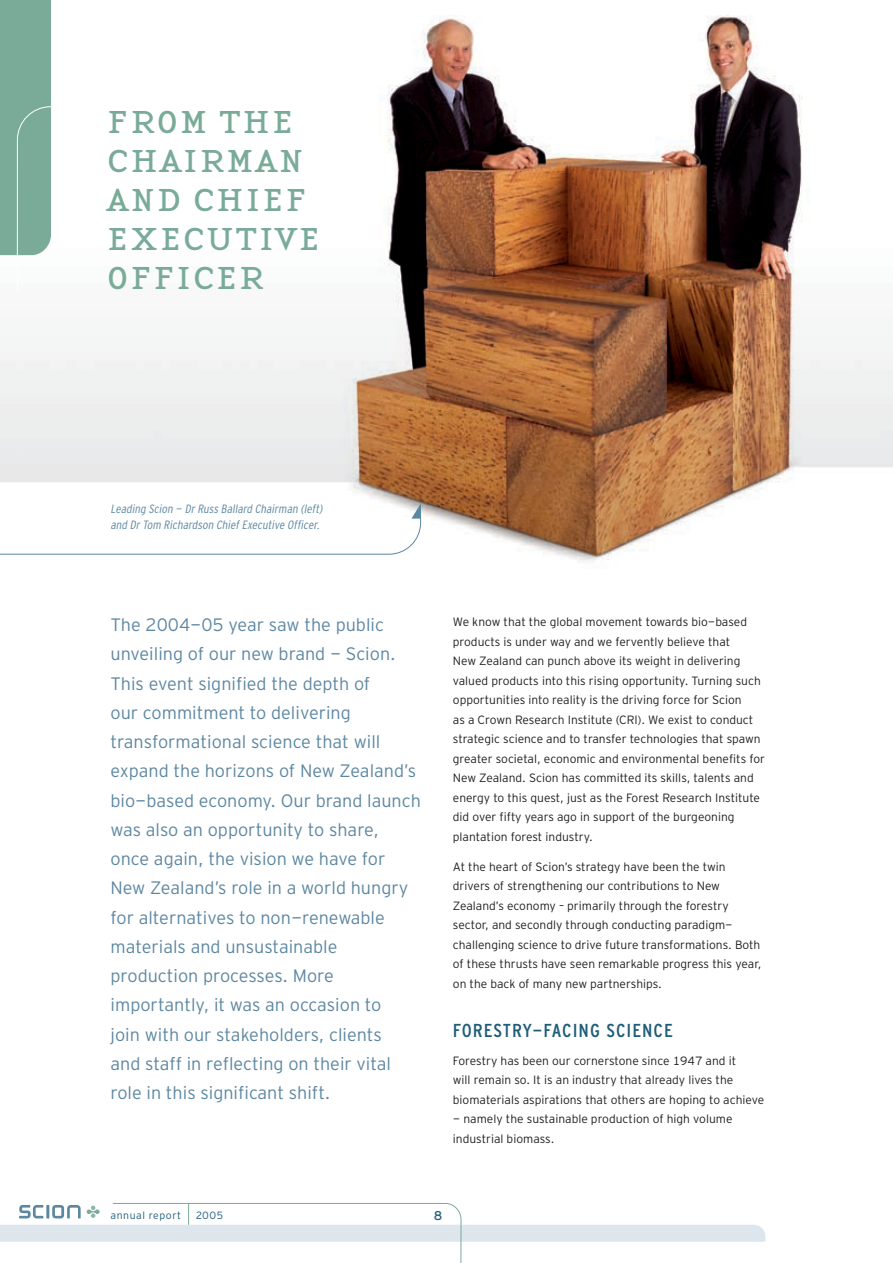
<style>
.page{position:relative;width:893px;height:1263px;background:#fff}
.page>*{position:absolute;margin:0;border:0;box-sizing:border-box;transform-origin:0 0}
.t1{font:33px/39px "Base Twelve Serif";color:#79ab98;scale:1.2 1}
.t2{font:condensed 18.75px "Interstate Tab";letter-spacing:.05em;color:#1e5d79;scale:1.05 1}
.t3{font:300 18px/29.2px "Interstate Tab";color:#5d87a1}
.t4{font:300 12px/19.5px "Interstate Tab";color:#231f20}
.t5{font:italic 300 condensed 12px/16.5px "Interstate Tab";color:#5d87a1;scale:1.05 1}
.t6{font:300 10.5px "Interstate";letter-spacing:.05em;color:#1e5d79}
</style>
<div class="page">
<img style="left:0;top:15px;width:893px;height:547px">
<svg style="left:0;top:503px;width:421px;height:52px"></svg>
<svg style="left:0;top:0;width:62px;height:292px"></svg>
<svg style="left:0;top:1203px;width:765px;height:60px"></svg>
<h1 class="t1" style="left:106px;top:101px;width:180px">FROM THE<br>CHAIRMAN<br>AND CHIEF<br>EXECUTIVE<br>OFFICER</h1>
<p class="t5" style="left:111px;top:500px;width:206px">Leading Scion - DrRuss Ballard Chairman (left) and DrTom Richardson ChiefExecutive Officer.</p>
<p class="t3" style="left:111px;top:610px;width:312px">The 2004-05 year saw the public unveiling of our new brand - Scion.<br>This event signified the depth of<br>our commitment to delivering transformational science that will expand the horizons of New Zealand’s bio-based economy. Our brand launch was also an opportunity to share, once again, the vision we have for New Zealand’s role in a world hungry for alternatives to non-renewable materials and unsustainable production processes. More importantly, it was an occasion to<br>join with our stakeholders, clients<br>and staff in reflecting on their vital role in this significant shift.</p>
<p class="t4" style="left:453px;top:612px;width:314px">We know that the global movement towards bio-based products is under way and we fervently believe that<br>New Zealand can punch above its weight in delivering valued products into this rising opportunity. Turning such opportunities into reality is the driving force for Scion<br>as a Crown Research Institute (CRI). We exist to conduct strategic science and to transfer technologies that spawn greater societal, economic and environmental benefits for New Zealand. Scion has committed its skills, talents and energy to this quest, just as the Forest Research Institute did over fifty years ago in support of the burgeoning plantation forest industry.</p>
<p class="t4" style="left:453px;top:857px;width:310px">At the heart of Scion’s strategy have been the twin drivers of strengthening our contributions to New Zealand’s economy – primarily through the forestry sector, and secondly through conducting paradigm&shy;challenging science to drive future transformations. Both of these thrusts have seen remarkable progress this year, on the back of many new partnerships.</p>
<h2 class="t2" style="left:453px;top:1019px;width:211px">FORESTRY-FACING SCIENCE</h2>
<p class="t4" style="left:453px;top:1050px;width:313px">Forestry has been our cornerstone since 1947 and it<br>will remain so. It is an industry that already lives the biomaterials aspirations that others are hoping to achieve</p>
<p class="t4" style="left:453px;top:1109px;width:281px">- namely the sustainable production of high volume industrial biomass.</p>
<p class="t6" style="left:111px;top:1209px;width:72px">annual report</p>
<p class="t6" style="left:196px;top:1209px;width:29px">2005</p>
</div>
